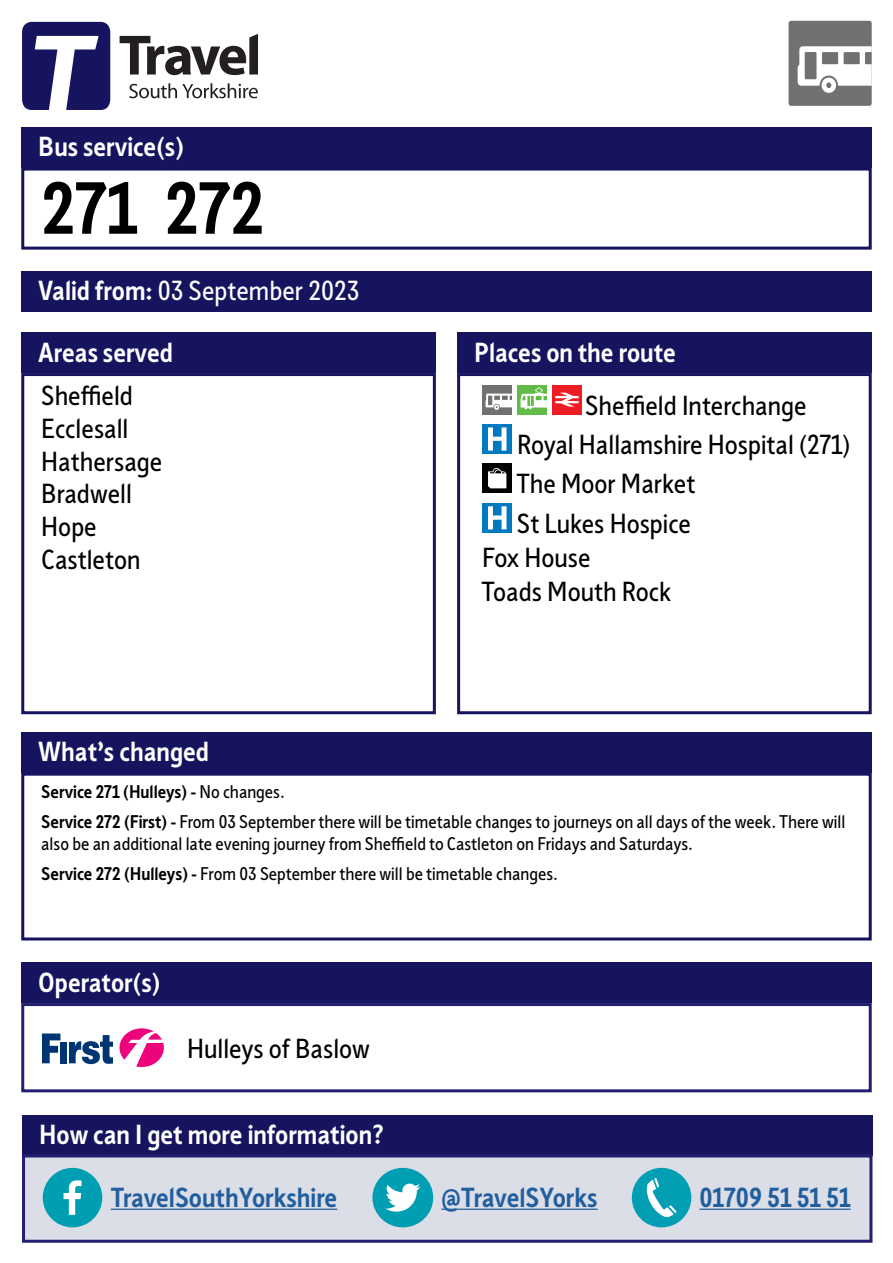
<style>
.page{position:relative;width:893px;height:1263px;background:#fff}
.page>*{position:absolute;margin:0;border:0;box-sizing:border-box;transform-origin:0 0}
.t1{font:700 72px "Sheffield Sans 2";color:#000}
.t2{font:27px/32.7px "Sheffield Sans 2";color:#000}
.t3{font:700 27px "Sheffield Sans 2";color:#fff}
.t4{font:700 27px "Sheffield Sans 2";color:#215e9e}
.t5{font:27px "Sheffield Sans 2";color:#fff}
.t6{font:18px/30.2px "Sheffield Sans 2";color:#000}
.s1{font-weight:700}
</style>
<div class="page">
<div style="left:21px;top:271px;width:851px;height:40px;background:#16145f"></div>
<div style="left:21px;top:127px;width:851px;height:41px;background:#16145f"></div>
<div style="left:21px;top:168px;width:851px;height:82px;border:3px solid #16145f"></div>
<div style="left:21px;top:732px;width:851px;height:41px;background:#16145f"></div>
<div style="left:21px;top:773px;width:851px;height:167px;border:3px solid #16145f"></div>
<div style="left:21px;top:333px;width:415px;height:40px;background:#16145f"></div>
<div style="left:21px;top:373px;width:415px;height:341px;border:3px solid #16145f"></div>
<div style="left:457px;top:333px;width:415px;height:40px;background:#16145f"></div>
<div style="left:482px;top:385px;width:30px;height:29px;background:#707271"></div>
<svg style="left:485px;top:394px;width:27px;height:16px"></svg>
<div style="left:517px;top:385px;width:30px;height:29px;background:#62bb46"></div>
<svg style="left:520px;top:387px;width:27px;height:22px"></svg>
<div style="left:552px;top:385px;width:30px;height:29px;background:#ed1d24"></div>
<svg style="left:555px;top:393px;width:23px;height:14px"></svg>
<div style="left:482px;top:424px;width:30px;height:30px;background:#0079c1"></div>
<svg style="left:488px;top:427px;width:18px;height:24px"></svg>
<div style="left:482px;top:464px;width:30px;height:29px;background:#000"></div>
<svg style="left:488px;top:468px;width:18px;height:20px"></svg>
<div style="left:482px;top:503px;width:30px;height:30px;background:#0079c1"></div>
<svg style="left:488px;top:506px;width:18px;height:23px"></svg>
<div style="left:457px;top:373px;width:415px;height:341px;border:3px solid #16145f"></div>
<div style="left:21px;top:962px;width:851px;height:41px;background:#16145f"></div>
<div style="left:21px;top:1003px;width:851px;height:89px;border:3px solid #221f72"></div>
<svg style="left:119px;top:1028px;width:45px;height:39px"></svg>
<svg style="left:42px;top:1033px;width:18px;height:30px"></svg>
<div style="left:60px;top:1042px;width:7px;height:21px;background:#003573"></div>
<svg style="left:69px;top:1035px;width:44px;height:29px"></svg>
<div style="left:789px;top:21px;width:83px;height:85px;background:#707271;border-radius:3px"></div>
<svg style="left:798px;top:46px;width:74px;height:47px"></svg>
<svg style="left:129px;top:83px;width:129px;height:15px"></svg>
<svg style="left:120px;top:34px;width:138px;height:41px"></svg>
<svg style="left:22px;top:22px;width:88px;height:88px"></svg>
<div style="left:22px;top:1115px;width:850px;height:40px;background:#16145f"></div>
<div style="left:22px;top:1154px;width:850px;height:89px;background:#dbdee7;border:3px solid #221f72"></div>
<hr style="left:111px;top:1208px;width:226px;height:2px;background:#215e9e">
<hr style="left:441px;top:1208px;width:157px;height:2px;background:#215e9e">
<hr style="left:699px;top:1208px;width:151px;height:2px;background:#215e9e">
<div style="left:43px;top:1168px;width:59px;height:59px;background:#009eb3;border-radius:50%"></div>
<svg style="left:64px;top:1180px;width:17px;height:35px"></svg>
<div style="left:372px;top:1168px;width:61px;height:59px;background:#009eb3;border-radius:50%"></div>
<svg style="left:385px;top:1183px;width:35px;height:28px"></svg>
<div style="left:632px;top:1168px;width:59px;height:59px;background:#029eb3;border-radius:50%"></div>
<svg style="left:646px;top:1178px;width:31px;height:39px"></svg>
<h2 class="t3" style="left:38px;top:128px;width:147px">Bus service(s)</h2>
<h1 class="t1" style="left:41px;top:160px;width:225px">271 272</h1>
<h2 class="t5" style="left:38px;top:272px;width:323px"><span class="s1">Valid from:</span> 03 September 2023</h2>
<h2 class="t3" style="left:38px;top:334px;width:136px">Areas served</h2>
<h2 class="t2" style="left:41px;top:379px;width:123px">Sheffield<br>Ecclesall<br>Hathersage<br>Bradwell<br>Hope<br>Castleton</h2>
<h2 class="t3" style="left:474px;top:334px;width:203px">Places on the route</h2>
<h2 class="t2" style="left:516px;top:385px;width:336px;line-height:39.5px;text-indent:69px">Sheffield Interchange<br>Royal Hallamshire Hospital (271)<br>The Moor Market<br>St Lukes Hospice</h2>
<h2 class="t2" style="left:481px;top:540px;width:191px;line-height:34.2px">Fox House<br>Toads Mouth Rock</h2>
<h2 class="t3" style="left:38px;top:733px;width:172px">What’s changed</h2>
<p class="t6" style="left:41px;top:776px;width:805px"><span class="s1">Service 271 (Hulleys) -</span> No changes.<br><span class="s1">Service 272 (First) -</span> From 03 September there will be timetable changes to journeys on all days of the week. There will</p>
<p class="t6" style="left:41px;top:828px;width:653px">also be an additional late evening journey from Sheffield to Castleton on Fridays and Saturdays.<br><span class="s1">Service 272 (Hulleys) -</span> From 03 September there will be timetable changes.</p>
<h2 class="t3" style="left:38px;top:964px;width:124px">Operator(s)</h2>
<h2 class="t2" style="left:187px;top:1031px;width:184px">Hulleys of Baslow</h2>
<h2 class="t3" style="left:39px;top:1116px;width:347px">How can I get more information?</h2>
<h2 class="t4" style="left:111px;top:1179px;width:228px">TravelSouthYorkshire</h2>
<h2 class="t4" style="left:441px;top:1179px;width:158px">@TravelSYorks</h2>
<h2 class="t4" style="left:699px;top:1179px;width:153px">01709 51 51 51</h2>
</div>
